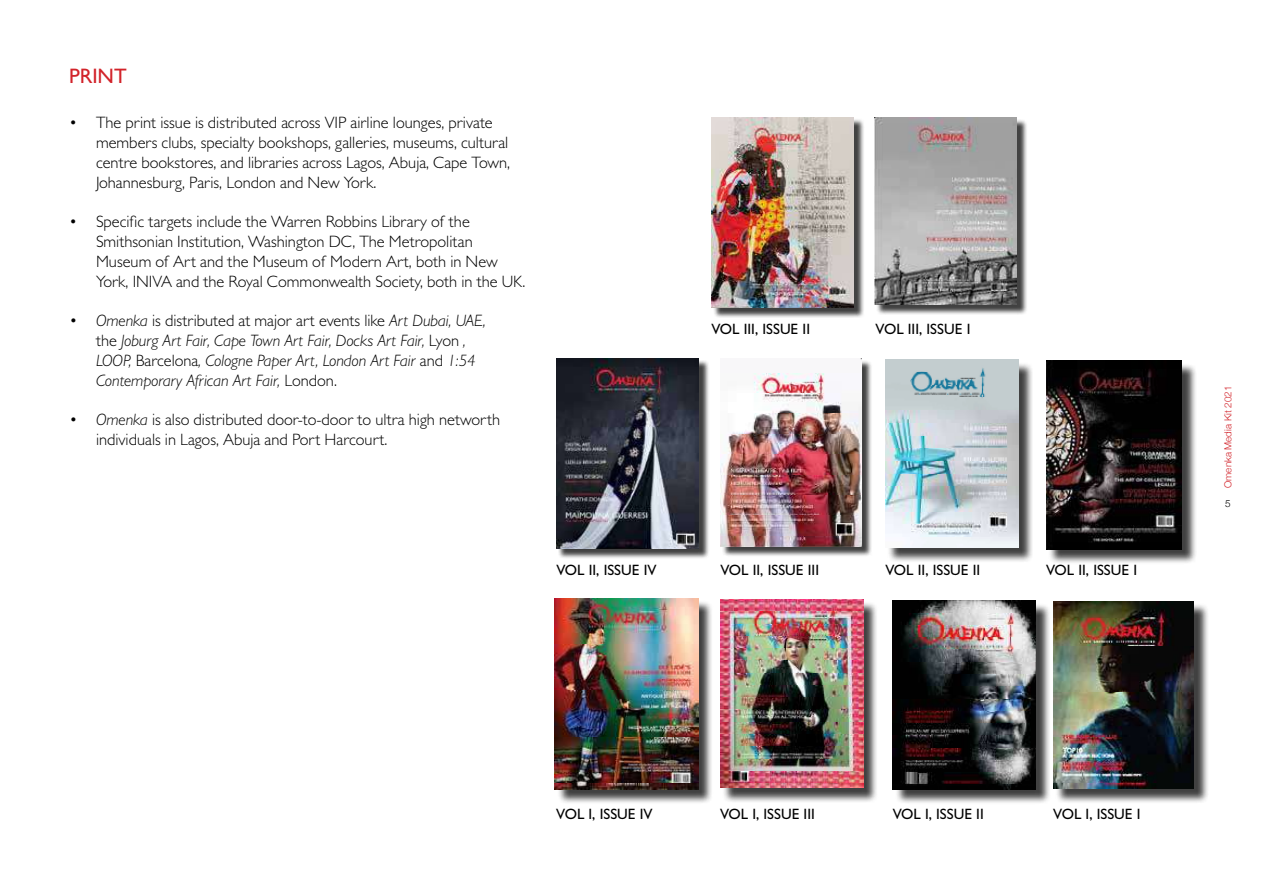
<style>
.page{position:relative;width:1263px;height:893px;background:#fff}
.page>*{position:absolute;margin:0;border:0;box-sizing:border-box;transform-origin:0 0}
.t1{font:500 21px "Gill Sans MT Pro";color:#d2232a}
.t2{font:300 16.5px/19.8px "Gill Sans MT Pro";color:#000}
.t3{font:italic 300 16.5px/19.8px "Gill Sans MT Pro";color:#000}
.t4{font:500 15px "Gill Sans MT Pro";color:#000}
.t5{font:300 9.9px "Helvetica Neue";color:#000}
.t6{font:300 9.75px "Helvetica Neue";color:#d2232a}
.s1{font-style:normal}
.s2{font-style:italic}
</style>
<div class="page">
<div style="left:1055px;top:603px;width:154px;height:201px;background:#000;opacity:.75"></div>
<img style="left:1053px;top:601px;width:141px;height:188px">
<div style="left:895px;top:603px;width:156px;height:201px;background:#000;opacity:.75"></div>
<img style="left:893px;top:601px;width:143px;height:188px">
<div style="left:557px;top:600px;width:157px;height:204px;background:#000;opacity:.75"></div>
<img style="left:555px;top:598px;width:143px;height:191px">
<div style="left:722px;top:602px;width:157px;height:201px;background:#000;opacity:.75"></div>
<img style="left:720px;top:599px;width:143px;height:189px">
<div style="left:1048px;top:363px;width:149px;height:201px;background:#000;opacity:.75"></div>
<img style="left:1046px;top:361px;width:135px;height:188px">
<div style="left:887px;top:362px;width:146px;height:201px;background:#000;opacity:.75"></div>
<img style="left:885px;top:360px;width:133px;height:187px">
<div style="left:722px;top:360px;width:150px;height:197px;background:#000;opacity:.75"></div>
<img style="left:720px;top:358px;width:142px;height:189px">
<div style="left:558px;top:360px;width:151px;height:199px;background:#000;opacity:.75"></div>
<img style="left:556px;top:358px;width:143px;height:190px">
<div style="left:713px;top:118px;width:151px;height:200px;background:#000;opacity:.75"></div>
<img style="left:711px;top:117px;width:143px;height:191px">
<div style="left:876px;top:119px;width:151px;height:196px;background:#000;opacity:.75"></div>
<img style="left:874px;top:117px;width:143px;height:187px">
<p class="t1" style="left:69px;top:64px;width:59px">PRINT</p>
<p class="t2" style="left:96px;top:113px;width:416px;text-indent:-27px">• The print issue is distributed across VIP airline lounges, private members clubs, specialty bookshops, galleries, museums, cultural centre bookstores, and libraries across Lagos, Abuja, Cape Town, Johannesburg, Paris, London and New York.</p>
<p class="t2" style="left:96px;top:212px;width:431px;text-indent:-27px">• Specific targets include the Warren Robbins Library of the Smithsonian Institution, Washington DC, The Metropolitan Museum of Art and the Museum of Modern Art, both in New York, INIVA and the Royal Commonwealth Society, both in the UK.</p>
<p class="t3" style="left:96px;top:311px;width:391px;text-indent:-27px">• Omenka <span class="s1">is distributed at major art events like</span> Art Dubai, UAE, <span class="s1">the</span> Joburg Art Fair, Cape Town Art Fair, Docks Art Fair, <span class="s1">Lyon</span> , LOOP, <span class="s1">Barcelona</span>, Cologne Paper Art, London Art Fair <span class="s1">and</span> 1:54<br>Contemporary African Art Fair, <span class="s1">London.</span></p>
<p class="t2" style="left:96px;top:410px;width:406px;text-indent:-27px"><span class="s2">• Omenka</span> is also distributed door-to-door to ultra high networth individuals in Lagos, Abuja and Port Harcourt.</p>
<p class="t4" style="left:556px;top:561px;width:102px">VOL II, ISSUE IV</p>
<p class="t4" style="left:711px;top:320px;width:100px">VOL III, ISSUE II</p>
<p class="t4" style="left:720px;top:561px;width:100px">VOL II, ISSUE III</p>
<p class="t4" style="left:875px;top:320px;width:96px">VOL III, ISSUE I</p>
<p class="t4" style="left:885px;top:561px;width:96px">VOL II, ISSUE II</p>
<p class="t4" style="left:1046px;top:561px;width:93px">VOL II, ISSUE I</p>
<p class="t6" style="left:1220px;top:488px;width:103px;rotate:-90deg">Omenka Media Kit 2021</p>
<p class="t5" style="left:1225px;top:496px;width:7px">5</p>
<p class="t4" style="left:556px;top:805px;width:98px">VOL I, ISSUE IV</p>
<p class="t4" style="left:720px;top:805px;width:96px">VOL I, ISSUE III</p>
<p class="t4" style="left:893px;top:805px;width:93px">VOL I, ISSUE II</p>
<p class="t4" style="left:1053px;top:805px;width:89px">VOL I, ISSUE I</p>
</div>
